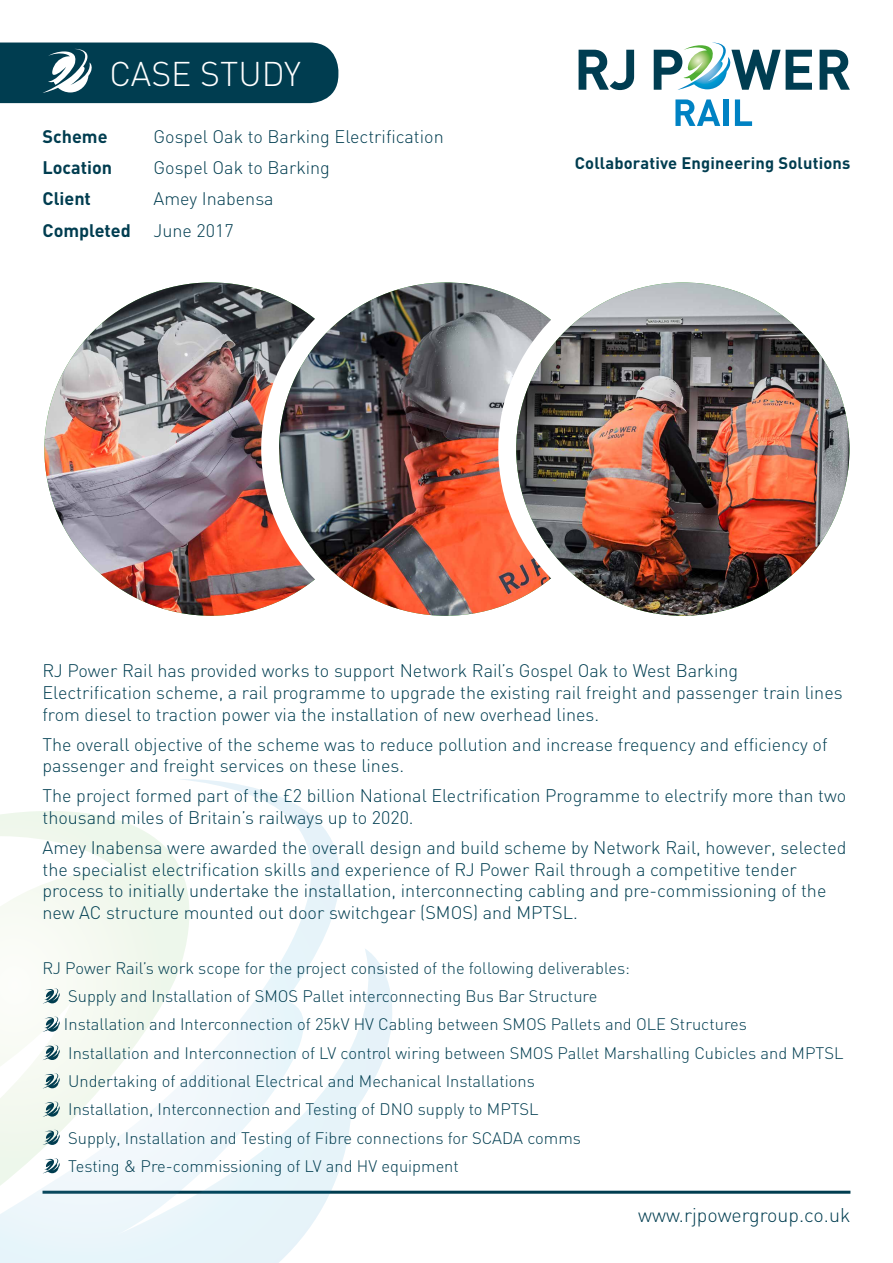
<style>
.page{position:relative;width:893px;height:1263px;background:#fff}
.page>*{position:absolute;margin:0;border:0;box-sizing:border-box;transform-origin:0 0}
.t1{font:300 33.9px "DIN";color:#fff}
.t2{font:300 19.65px "DIN";color:#003d50}
.t3{font:300 18px/21.6px "DIN";color:#003e51}
.t4{font:300 18px "DIN";color:#003d50}
.t5{font:700 18px "DIN";color:#003d50}
.t6{font:300 16.5px/28.3px "DIN";color:#003d50}
.t7{font:700 16.5px "DIN";letter-spacing:.01em;color:#003d50}
</style>
<div class="page">
<svg style="left:579px;top:50px;width:55px;height:40px"></svg>
<svg style="left:820px;top:50px;width:30px;height:40px"></svg>
<svg style="left:654px;top:43px;width:158px;height:47px"></svg>
<svg style="left:675px;top:99px;width:45px;height:27px"></svg>
<div style="left:723px;top:99px;width:6px;height:27px;background:#0082c3"></div>
<svg style="left:735px;top:99px;width:17px;height:27px"></svg>
<hr style="left:43px;top:1191px;width:807px;height:3px;background:#003d50">
<svg style="left:0;top:779px;width:394px;height:484px"></svg>
<svg style="left:0;top:811px;width:191px;height:417px"></svg>
<svg style="left:43px;top:988px;width:18px;height:15px"></svg>
<svg style="left:43px;top:1016px;width:18px;height:16px"></svg>
<svg style="left:43px;top:1045px;width:18px;height:15px"></svg>
<svg style="left:43px;top:1073px;width:18px;height:15px"></svg>
<svg style="left:43px;top:1101px;width:18px;height:16px"></svg>
<svg style="left:43px;top:1130px;width:18px;height:15px"></svg>
<svg style="left:43px;top:1158px;width:18px;height:15px"></svg>
<svg style="left:0;top:43px;width:338px;height:60px;background:#0f485a"></svg>
<img style="left:44px;top:282px;width:334px;height:334px;border-radius:167px">
<div style="left:261px;top:265px;width:369px;height:369px;border:36px solid #fff;border-radius:50%"></div>
<img style="left:279px;top:282px;width:333px;height:334px;border-radius:167px">
<div style="left:498px;top:265px;width:369px;height:369px;border:36px solid #fff;border-radius:50%"></div>
<img style="left:516px;top:282px;width:333px;height:334px;border-radius:167px">
<h1 class="t1" style="left:109px;top:53px;width:193px">CASE STUDY</h1>
<p class="t5" style="left:43px;top:124px;width:67px">Scheme</p>
<p class="t4" style="left:154px;top:125px;width:292px">Gospel Oak to Barking Electrification</p>
<p class="t5" style="left:43px;top:156px;width:71px">Location</p>
<p class="t4" style="left:154px;top:156px;width:178px">Gospel Oak to Barking</p>
<p class="t5" style="left:43px;top:187px;width:50px">Client</p>
<p class="t4" style="left:154px;top:188px;width:122px">Amey Inabensa</p>
<p class="t5" style="left:43px;top:218px;width:90px">Completed</p>
<p class="t4" style="left:154px;top:219px;width:82px">June 2017</p>
<p class="t7" style="left:575px;top:152px;width:277px">Collaborative Engineering Solutions</p>
<p class="t3" style="left:43px;top:660px;width:802px">RJ Power Rail has provided works to support Network Rail’s Gospel Oak to West Barking<br>Electrification scheme, a rail programme to upgrade the existing rail freight and passenger train lines from diesel to traction power via the installation of new overhead lines.</p>
<p class="t3" style="left:43px;top:733px;width:786px">The overall objective of the scheme was to reduce pollution and increase frequency and efficiency of passenger and freight services on these lines.</p>
<p class="t3" style="left:43px;top:785px;width:805px">The project formed part of the £2 billion National Electrification Programme to electrify more than two thousand miles of Britain’s railways up to 2020.</p>
<p class="t3" style="left:43px;top:836px;width:805px">Amey Inabensa were awarded the overall design and build scheme by Network Rail, however, selected the specialist electrification skills and experience of RJ Power Rail through a competitive tender process to initially undertake the installation, interconnecting cabling and pre-commissioning of the new AC structure mounted out door switchgear (SMOS) and MPTSL.</p>
<p class="t6" style="left:64px;top:953px;width:781px;text-indent:-21px">RJ Power Rail’s work scope for the project consisted of the following deliverables:<br>Supply and Installation of SMOS Pallet interconnecting Bus Bar Structure<br>Installation and Interconnection of 25kV HV Cabling between SMOS Pallets and OLE Structures<br>Installation and Interconnection of LV control wiring between SMOS Pallet Marshalling Cubicles and MPTSL Undertaking of additional Electrical and Mechanical Installations<br>Installation, Interconnection and Testing of DNO supply to MPTSL<br>Supply, Installation and Testing of Fibre connections for SCADA comms<br>Testing &amp; Pre-commissioning of LV and HV equipment</p>
<p class="t2" style="left:638px;top:1202px;width:214px">www.rjpowergroup.co.uk</p>
</div>
